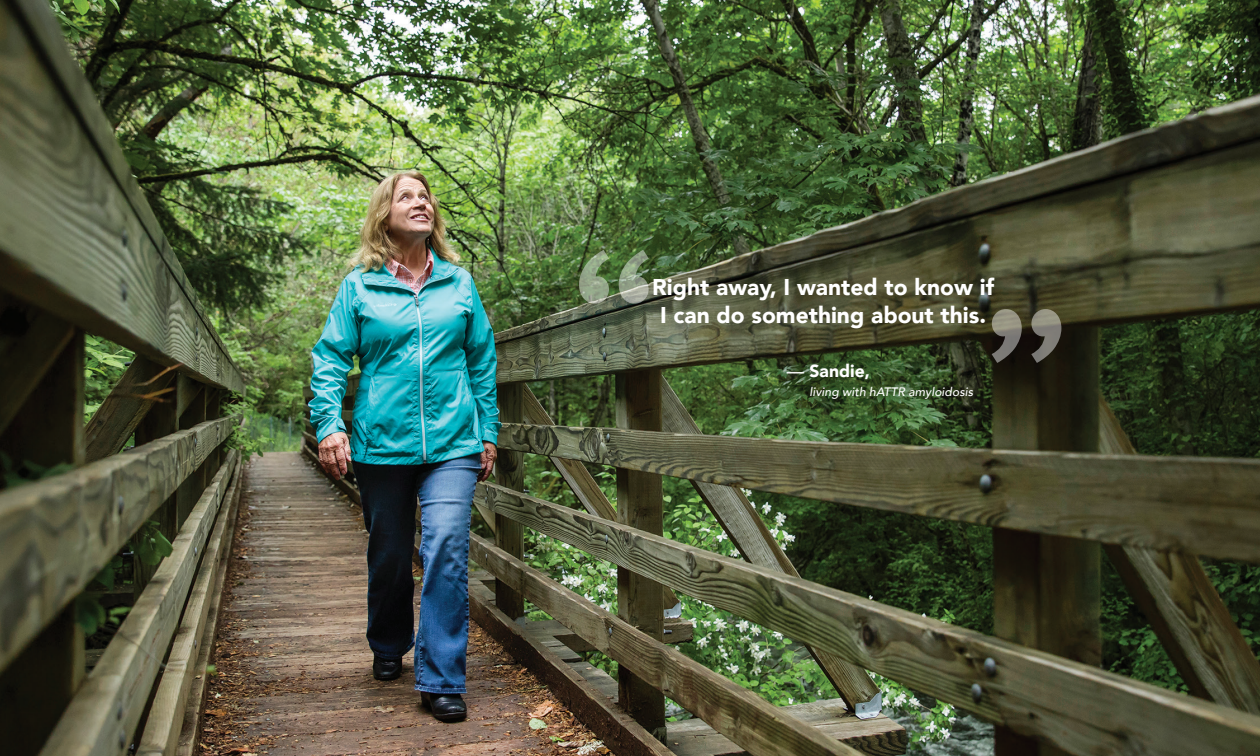
<style>
.page{position:relative;width:1260px;height:756px;background:#fff}
.page>*{position:absolute;margin:0;border:0;box-sizing:border-box;transform-origin:0 0}
.t1{font:201.25px "Meta Normal LF";color:#fff}
.t2{font:900 22.75px/27.3px "Avenir";color:#fff;text-align:center}
.t3{font:900 17.5px "Avenir";color:#fff}
.t4{font:italic 500 12.25px "Avenir";color:#fff}
.s1{font-weight:500}
</style>
<div class="page">
<img style="left:0;top:0;width:1260px;height:756px">
<h1 class="t1" style="left:567px;top:207px;width:93px">“</h1>
<p class="t2" style="left:652px;top:273px;width:343px">Right away, I wanted to know if<br>I can do something about this.</p>
<p class="t3" style="left:787px;top:356px;width:84px"><span class="s1">—</span> Sandie,</p>
<p class="t4" style="left:810px;top:384px;width:165px">living with hATTR amyloidosis</p>
<h1 class="t1" style="left:1074px;top:406px;width:93px;rotate:-180deg">“</h1>
</div>
